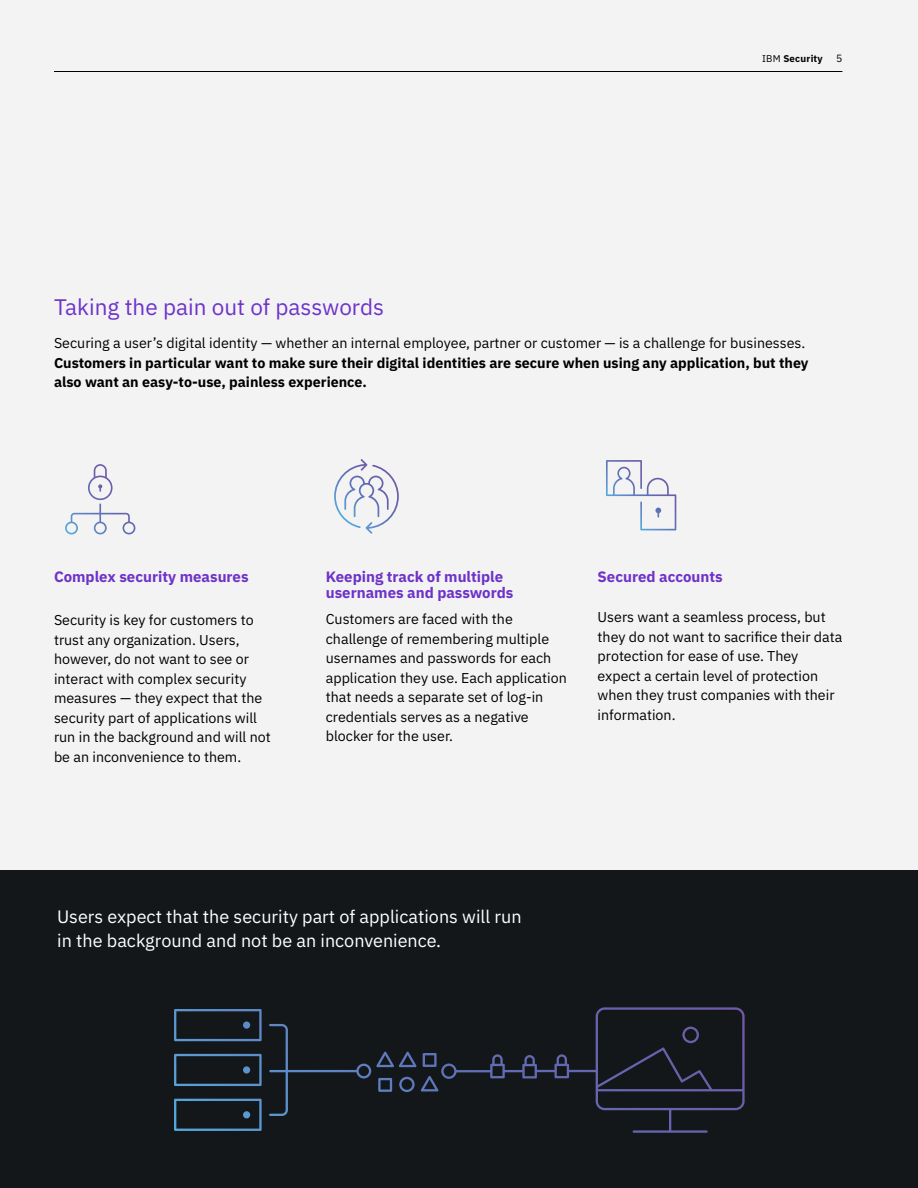
<style>
.page{position:relative;width:918px;height:1188px;background:#f3f3f3}
.page>*{position:absolute;margin:0;border:0;box-sizing:border-box;transform-origin:0 0}
.t1{font:22.5px "IBM Plex Sans";color:#6e32c9}
.t2{font:18px/24px "IBM Plex Sans";color:#fff}
.t3{font:700 15px/16.5px "IBM Plex Sans";color:#6e32c9}
.t4{font:14.25px/19.5px "IBM Plex Sans";color:#000}
.t5{font:700 14.25px/19.5px "IBM Plex Sans";color:#000}
.t6{font:10.5px "IBM Plex Sans";color:#000}
.t7{font:700 9.75px "IBM Plex Sans";letter-spacing:.02em;color:#000}
.s1{font-weight:400}
</style>
<div class="page">
<hr style="left:54px;top:71px;width:788px;height:1px;background:#000">
<div style="left:0;top:870px;width:918px;height:318px;background:#13171a"></div>
<svg style="left:174px;top:1007px;width:571px;height:126px"></svg>
<svg style="left:65px;top:464px;width:70px;height:70px"></svg>
<svg style="left:334px;top:459px;width:65px;height:75px"></svg>
<svg style="left:606px;top:460px;width:70px;height:70px"></svg>
<p class="t7" style="left:762px;top:51px;width:62px"><span class="s1">IBM</span> Security</p>
<p class="t6" style="left:836px;top:50px;width:8px">5</p>
<h1 class="t1" style="left:54px;top:290px;width:332px">Taking the pain out of passwords</h1>
<p class="t4" style="left:54px;top:332px;width:753px">Securing a user’s digital identity — whether an internal employee, partner or customer — is a challenge for businesses.</p>
<p class="t5" style="left:54px;top:352px;width:756px">Customers in particular want to make sure their digital identities are secure when using any application, but they also want an easy-to-use, painless experience.</p>
<p class="t3" style="left:54px;top:567px;width:196px">Complex security measures</p>
<p class="t4" style="left:54px;top:609px;width:218px">Security is key for customers to trust any organization. Users, however, do not want to see or interact with complex security measures — they expect that the security part of applications will run in the background and will not be an inconvenience to them.</p>
<p class="t3" style="left:326px;top:567px;width:189px">Keeping track of multiple usernames and passwords</p>
<p class="t4" style="left:326px;top:608px;width:243px">Customers are faced with the challenge of remembering multiple usernames and passwords for each application they use. Each application that needs a separate set of log-in credentials serves as a negative blocker for the user.</p>
<p class="t3" style="left:598px;top:567px;width:127px">Secured accounts</p>
<p class="t4" style="left:598px;top:606px;width:246px">Users want a seamless process, but they do not want to sacrifice their data protection for ease of use. They expect a certain level of protection when they trust companies with their information.</p>
<p class="t2" style="left:57px;top:903px;width:466px">Users expect that the security part of applications will run in the background and not be an inconvenience.</p>
</div>
